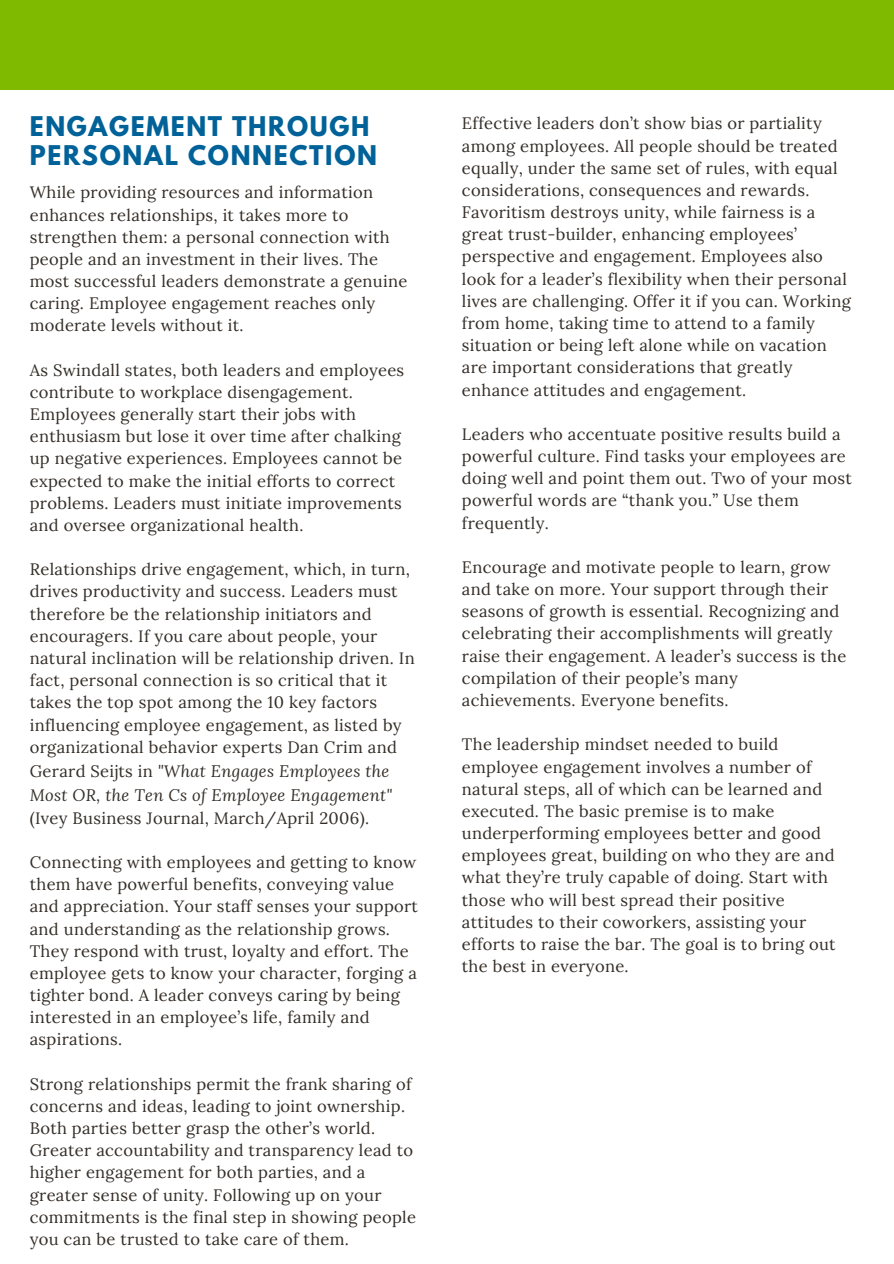
<style>
.page{position:relative;width:894px;height:1264px;background:#fff}
.page>*{position:absolute;margin:0;border:0;box-sizing:border-box;transform-origin:0 0}
.t1{font:700 24px/29.2px "League Spartan";letter-spacing:.07em;color:#006298}
.t2{font:16.5px/22.2px "Lora";letter-spacing:.02em;color:#342d27}
.t3{font:italic 16.5px/24.5px "Lora";letter-spacing:.02em;color:#342d27}
.s1{font-style:normal}
</style>
<div class="page">
<div style="left:0;top:0;width:893px;height:89px;background:#7fba00"></div>
<h1 class="t1" style="left:30px;top:115px;width:348px">ENGAGEMENT THROUGH<br>PERSONAL CONNECTION</h1>
<p class="t2" style="left:30px;top:181px;width:379px">While providing resources and information enhances relationships, it takes more to strengthen them: a personal connection with people and an investment in their lives. The most successful leaders demonstrate a genuine caring. Employee engagement reaches only moderate levels without it.</p>
<p class="t2" style="left:30px;top:358px;width:376px">As Swindall states, both leaders and employees contribute to workplace disengagement.<br>Employees generally start their jobs with enthusiasm but lose it over time after chalking up negative experiences. Employees cannot be expected to make the initial efforts to correct problems. Leaders must initiate improvements and oversee organizational health.</p>
<p class="t2" style="left:30px;top:558px;width:386px">Relationships drive engagement, which, in turn, drives productivity and success. Leaders must therefore be the relationship initiators and encouragers. If you care about people, your natural inclination will be relationship driven. In fact, personal connection is so critical that it takes the top spot among the 10 key factors influencing employee engagement, as listed by organizational behavior experts Dan Crim and</p>
<p class="t3" style="left:30px;top:758px;width:364px"><span class="s1">Gerard Seijts in</span> "What Engages Employees the<br>Most OR, the Ten Cs of Employee Engagement"</p>
<p class="t2" style="left:30px;top:806px;width:341px">(Ivey Business Journal, March/April 2006).</p>
<p class="t2" style="left:30px;top:850px;width:389px">Connecting with employees and getting to know them have powerful benefits, conveying value and appreciation. Your staff senses your support and understanding as the relationship grows.<br>They respond with trust, loyalty and effort. The employee gets to know your character, forging a tighter bond. A leader conveys caring by being interested in an employee’s life, family and aspirations.</p>
<p class="t2" style="left:30px;top:1072px;width:388px">Strong relationships permit the frank sharing of concerns and ideas, leading to joint ownership.<br>Both parties better grasp the other’s world.<br>Greater accountability and transparency lead to higher engagement for both parties, and a greater sense of unity. Following up on your commitments is the final step in showing people you can be trusted to take care of them.</p>
<p class="t2" style="left:462px;top:112px;width:390px">Effective leaders don’t show bias or partiality among employees. All people should be treated equally, under the same set of rules, with equal considerations, consequences and rewards.<br>Favoritism destroys unity, while fairness is a great trust-builder, enhancing employees’ perspective and engagement. Employees also look for a leader’s flexibility when their personal lives are challenging. Offer it if you can. Working from home, taking time to attend to a family situation or being left alone while on vacation are important considerations that greatly enhance attitudes and engagement.</p>
<p class="t2" style="left:462px;top:423px;width:391px">Leaders who accentuate positive results build a powerful culture. Find tasks your employees are doing well and point them out. Two of your most powerful words are “thank you.” Use them frequently.</p>
<p class="t2" style="left:462px;top:556px;width:386px">Encourage and motivate people to learn, grow and take on more. Your support through their seasons of growth is essential. Recognizing and celebrating their accomplishments will greatly raise their engagement. A leader’s success is the compilation of their people’s many achievements. Everyone benefits.</p>
<p class="t2" style="left:462px;top:733px;width:375px">The leadership mindset needed to build employee engagement involves a number of natural steps, all of which can be learned and executed. The basic premise is to make underperforming employees better and good employees great, building on who they are and what they’re truly capable of doing. Start with those who will best spread their positive attitudes to their coworkers, assisting your efforts to raise the bar. The goal is to bring out the best in everyone.</p>
</div>
